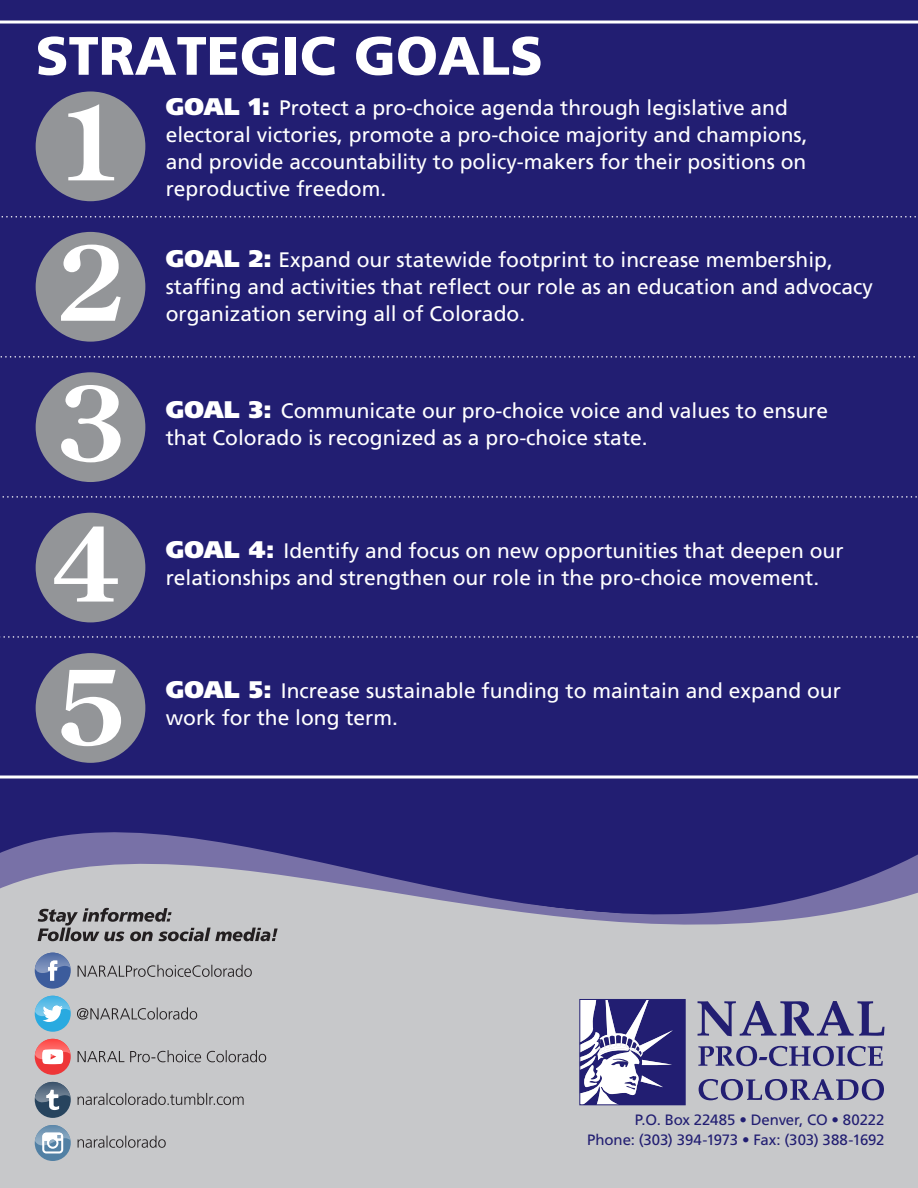
<style>
.page{position:relative;width:918px;height:1188px;background:#fff}
.page>*{position:absolute;margin:0;border:0;box-sizing:border-box;transform-origin:0 0}
.byline{font:700 103.5px "Century Old Style Std";color:#fff}
.byline-2{font:900 54px "Frutiger";color:#fff}
.t1{font:21px/27px "Frutiger";color:#fff}
.subheader{font:15px "Frutiger";letter-spacing:-.005em;color:#221e72}
.s1{font-weight:900;font-size:24px}
</style>
<div class="page">
<div style="left:0;top:778px;width:918px;height:410px;background:#c7c8ca"></div>
<div style="left:0;top:0;width:918px;height:746px;background:#221e72"></div>
<svg style="left:0;top:746px;width:918px;height:293px"></svg>
<hr style="left:0;top:21px;width:918px;height:3px;background:#fff">
<div style="left:36px;top:91px;width:109px;height:110px;background:#939598;border-radius:50%"></div>
<div style="left:36px;top:232px;width:109px;height:110px;background:#939598;border-radius:50%"></div>
<div style="left:36px;top:372px;width:109px;height:110px;background:#939598;border-radius:50%"></div>
<div style="left:36px;top:513px;width:109px;height:109px;background:#939598;border-radius:50%"></div>
<div style="left:36px;top:653px;width:109px;height:110px;background:#939598;border-radius:50%"></div>
<hr style="left:0;top:776px;width:918px;height:2px;background:#fff">
<svg style="left:0;top:216px;width:918px;height:2px;background:#49468b"></svg>
<svg style="left:0;top:356px;width:918px;height:2px;background:#49468b"></svg>
<svg style="left:0;top:496px;width:918px;height:2px;background:#49468b"></svg>
<svg style="left:0;top:636px;width:918px;height:2px;background:#49468b"></svg>
<svg style="left:581px;top:1001px;width:103px;height:102px;background:#6e6ca2"></svg>
<div style="left:579px;top:999px;width:107px;height:106px;border:1px solid #221e72"></div>
<svg style="left:698px;top:1001px;width:187px;height:35px"></svg>
<svg style="left:698px;top:1046px;width:185px;height:20px"></svg>
<svg style="left:699px;top:1079px;width:185px;height:21px"></svg>
<svg style="left:38px;top:908px;width:240px;height:33px"></svg>
<svg style="left:77px;top:1007px;width:120px;height:13px"></svg>
<svg style="left:78px;top:965px;width:174px;height:12px"></svg>
<div style="left:35px;top:1082px;width:36px;height:36px;background:#27445e;border-radius:50%"></div>
<img style="left:35px;top:1082px;width:36px;height:21px">
<svg style="left:46px;top:1090px;width:13px;height:20px"></svg>
<div style="left:35px;top:996px;width:36px;height:36px;background:#29aae0;border-radius:50%"></div>
<svg style="left:43px;top:1016px;width:16px;height:6px"></svg>
<img style="left:35px;top:996px;width:36px;height:20px">
<img style="left:43px;top:1005px;width:20px;height:11px">
<svg style="left:35px;top:953px;width:36px;height:36px"></svg>
<img style="left:53px;top:953px;width:18px;height:15px">
<img style="left:39px;top:953px;width:14px;height:7px">
<svg style="left:48px;top:960px;width:9px;height:21px"></svg>
<div style="left:35px;top:1039px;width:36px;height:36px;background:#ee3638;border-radius:50%"></div>
<svg style="left:42px;top:1059px;width:21px;height:5px"></svg>
<img style="left:35px;top:1039px;width:36px;height:20px">
<img style="left:42px;top:1049px;width:21px;height:10px">
<div style="left:35px;top:1125px;width:36px;height:36px;background:#5180a4;border-radius:50%"></div>
<svg style="left:42px;top:1145px;width:21px;height:9px"></svg>
<img style="left:35px;top:1125px;width:36px;height:20px">
<img style="left:42px;top:1132px;width:21px;height:13px">
<svg style="left:78px;top:1093px;width:166px;height:12px"></svg>
<svg style="left:78px;top:1050px;width:188px;height:12px"></svg>
<svg style="left:78px;top:1136px;width:88px;height:12px"></svg>
<p class="byline-2" style="left:36px;top:23px;width:509px">STRATEGIC GOALS</p>
<p class="t1" style="left:166px;top:94px;width:643px"><span class="s1">GOAL 1:</span> Protect a pro-choice agenda through legislative and electoral victories, promote a pro-choice majority and champions, and provide accountability to policy-makers for their positions on</p>
<p class="byline" style="left:56px;top:74px;width:70px">1</p>
<p class="t1" style="left:166px;top:175px;width:222px">reproductive freedom.</p>
<p class="byline" style="left:58px;top:215px;width:70px">2</p>
<p class="byline" style="left:58px;top:355px;width:70px">3</p>
<p class="byline" style="left:52px;top:496px;width:70px">4</p>
<p class="byline" style="left:56px;top:639px;width:70px">5</p>
<p class="t1" style="left:166px;top:247px;width:709px"><span class="s1">GOAL 2:</span> Expand our statewide footprint to increase membership, staffing and activities that reflect our role as an education and advocacy</p>
<p class="t1" style="left:166px;top:301px;width:361px">organization serving all of Colorado.</p>
<p class="t1" style="left:166px;top:397px;width:664px"><span class="s1">GOAL 3:</span> Communicate our pro-choice voice and values to ensure</p>
<p class="t1" style="left:166px;top:424px;width:483px">that Colorado is recognized as a pro-choice state.</p>
<p class="t1" style="left:166px;top:537px;width:679px"><span class="s1">GOAL 4:</span> Identify and focus on new opportunities that deepen our</p>
<p class="t1" style="left:166px;top:564px;width:655px">relationships and strengthen our role in the pro-choice movement.</p>
<p class="t1" style="left:166px;top:677px;width:677px"><span class="s1">GOAL 5:</span> Increase sustainable funding to maintain and expand our</p>
<p class="t1" style="left:166px;top:704px;width:234px">work for the long term.</p>
<p class="subheader" style="left:635px;top:1111px;width:251px">P.O. Box 22485 • Denver, CO • 80222</p>
<p class="subheader" style="left:587px;top:1131px;width:299px">Phone: (303) 394-1973 • Fax: (303) 388-1692</p>
</div>
